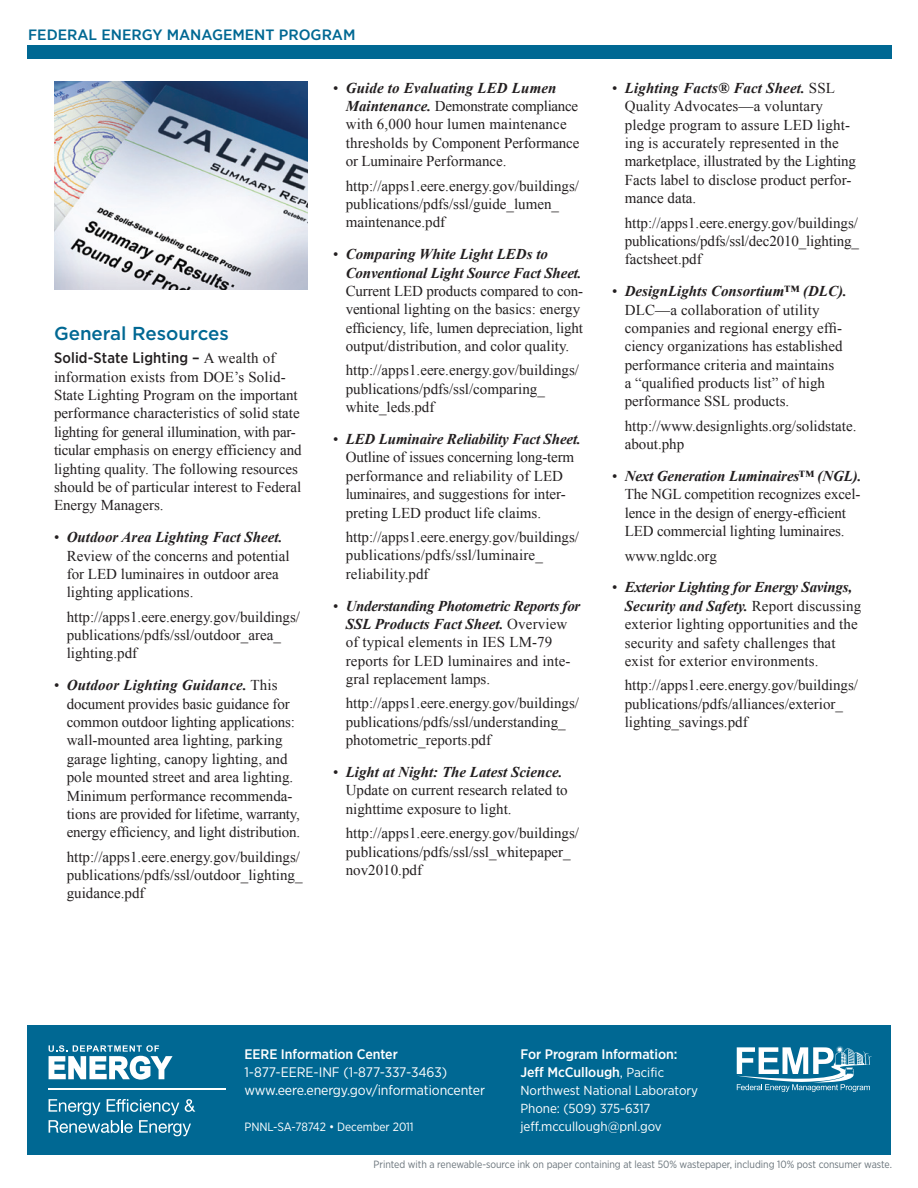
<style>
.page{position:relative;width:918px;height:1188px;background:#fff}
.page>*{position:absolute;margin:0;border:0;box-sizing:border-box;transform-origin:0 0}
.subhead_1{font:500 18.75px "Gotham";color:#006893}
.body_text{font:15px/18.3px "Times New Roman";color:#231f20}
.Bullets_text2_last{font:15px/18.3px "Times New Roman";color:#231f20}
.Bullets_text2{font:15px/18.3px "Times New Roman";color:#231f20}
.t1{font:500 15px "Gotham Narrow";color:#006893;scale:1.1 1}
.H-attribution{font:13.8px "Gotham Narrow";letter-spacing:-.01em;color:#fff}
.H-attribution-2{font:500 13.8px "Gotham Narrow";letter-spacing:-.005em;color:#fff}
.H-attribution-3{font:13.05px/18px "Gotham Narrow";letter-spacing:-.005em;color:#fff}
.H-DOE_date{font:12px "Gotham Narrow";letter-spacing:-.005em;color:#fff}
.H-printed_______ink{font:10.5px "Gotham Narrow";letter-spacing:-.005em;color:#6a747b}
.s1{font-family:"Gotham Narrow";font-weight:500}
.s2{font-weight:700;font-style:italic}
.s3{font-weight:400}
.s4{font-weight:400;font-size:13.05px}
</style>
<div class="page">
<div style="left:27px;top:46px;width:864px;height:13px;background:#006893"></div>
<img style="left:54px;top:82px;width:253px;height:207px">
<div style="left:27px;top:1026px;width:864px;height:129px;background:#006893"></div>
<svg style="left:736px;top:1046px;width:136px;height:46px"></svg>
<svg style="left:49px;top:1045px;width:124px;height:35px"></svg>
<hr style="left:49px;top:1089px;width:177px;height:1px;background:#fff">
<svg style="left:49px;top:1099px;width:146px;height:37px"></svg>
<p class="t1" style="left:28px;top:25px;width:299px">FEDERAL ENERGY MANAGEMENT PROGRAM</p>
<p class="subhead_1" style="left:54px;top:322px;width:176px">General Resources</p>
<p class="body_text" style="left:54px;top:349px;width:249px"><span class="s1">Solid-State Lighting –</span> A wealth of information exists from DOE’s Solid-State Lighting Program on the important performance characteristics of solid state lighting for general illumination, with par&shy;ticular emphasis on energy efficiency and lighting quality. The following resources should be of particular interest to Federal Energy Managers.</p>
<p class="body_text" style="left:67px;top:528px;width:224px;text-indent:-13px">• <span class="s2">Outdoor Area Lighting Fact Sheet.<br></span>Review of the concerns and potential for LED luminaires in outdoor area lighting applications.</p>
<p class="Bullets_text2_last" style="left:67px;top:607px;width:235px">http://apps1.eere.energy.gov/buildings/ publications/pdfs/ssl/outdoor_area_ lighting.pdf</p>
<p class="body_text" style="left:67px;top:676px;width:235px;text-indent:-13px">• <span class="s2">Outdoor Lighting Guidance.</span> This document provides basic guidance for common outdoor lighting applications: wall-mounted area lighting, parking garage lighting, canopy lighting, and pole mounted street and area lighting.<br>Minimum performance recommenda&shy;tions are provided for lifetime, warranty, energy efficiency, and light distribution.</p>
<p class="Bullets_text2_last" style="left:67px;top:847px;width:237px">http://apps1.eere.energy.gov/buildings/ publications/pdfs/ssl/outdoor_lighting_ guidance.pdf</p>
<p class="body_text" style="left:346px;top:78px;width:235px;text-indent:-13px">• <span class="s2">Guide to Evaluating LED Lumen Maintenance.</span> Demonstrate compliance with 6,000 hour lumen maintenance thresholds by Component Performance or Luminaire Performance.</p>
<p class="Bullets_text2_last" style="left:346px;top:176px;width:235px">http://apps1.eere.energy.gov/buildings/ publications/pdfs/ssl/guide_lumen_ maintenance.pdf</p>
<p class="body_text" style="left:346px;top:245px;width:239px;text-indent:-13px">• <span class="s2">Comparing White Light LEDs to Conventional Light Source Fact Sheet.<br></span>Current LED products compared to con&shy;ventional lighting on the basics: energy efficiency, life, lumen depreciation, light output/distribution, and color quality.</p>
<p class="Bullets_text2_last" style="left:346px;top:361px;width:235px">http://apps1.eere.energy.gov/buildings/ publications/pdfs/ssl/comparing_ white_leds.pdf</p>
<p class="body_text" style="left:346px;top:430px;width:237px;text-indent:-13px">• <span class="s2">LED Luminaire Reliability Fact Sheet.<br></span>Outline of issues concerning long-term performance and reliability of LED luminaires, and suggestions for inter&shy;preting LED product life claims.</p>
<p class="Bullets_text2_last" style="left:346px;top:528px;width:235px">http://apps1.eere.energy.gov/buildings/ publications/pdfs/ssl/luminaire_ reliability.pdf</p>
<p class="body_text" style="left:346px;top:596px;width:236px;text-indent:-13px">• <span class="s2">Understanding Photometric Reports for SSL Products Fact Sheet.</span> Overview of typical elements in IES LM-79 reports for LED luminaires and inte&shy;gral replacement lamps.</p>
<p class="Bullets_text2_last" style="left:346px;top:694px;width:235px">http://apps1.eere.energy.gov/buildings/ publications/pdfs/ssl/understanding_ photometric_reports.pdf</p>
<p class="body_text" style="left:346px;top:763px;width:223px;text-indent:-13px">• <span class="s2">Light at Night: The Latest Science.<br></span>Update on current research related to nighttime exposure to light.</p>
<p class="Bullets_text2_last" style="left:346px;top:824px;width:235px">http://apps1.eere.energy.gov/buildings/ publications/pdfs/ssl/ssl_whitepaper_ nov2010.pdf</p>
<p class="body_text" style="left:625px;top:79px;width:233px;text-indent:-13px">• <span class="s2">Lighting Facts® Fact Sheet.</span> SSL Quality Advocates—a voluntary pledge program to assure LED light&shy;ing is accurately represented in the marketplace, illustrated by the Lighting Facts label to disclose product perfor&shy;mance data.</p>
<p class="Bullets_text2_last" style="left:625px;top:213px;width:236px;text-align:justify">http://apps1.eere.energy.gov/buildings/ publications/pdfs/ssl/dec2010_lighting_ factsheet.pdf</p>
<p class="body_text" style="left:625px;top:282px;width:224px;text-indent:-13px">• <span class="s2">DesignLights Consortium™ (DLC).<br></span>DLC—a collaboration of utility companies and regional energy effi&shy;ciency organizations has established performance criteria and maintains<br>a “qualified products list” of high performance SSL products.</p>
<p class="Bullets_text2_last" style="left:625px;top:416px;width:233px">http://www.designlights.org/solidstate. about.php</p>
<p class="body_text" style="left:625px;top:467px;width:238px;text-indent:-13px">• <span class="s2">Next Generation Luminaires™ (NGL).<br></span>The NGL competition recognizes excel&shy;lence in the design of energy-efficient LED commercial lighting luminaires.</p>
<p class="Bullets_text2_last" style="left:625px;top:546px;width:94px">www.ngldc.org</p>
<p class="body_text" style="left:625px;top:578px;width:238px;text-indent:-13px">• <span class="s2">Exterior Lighting for Energy Savings, Security and Safety.</span> Report discussing exterior lighting opportunities and the security and safety challenges that exist for exterior environments.</p>
<p class="Bullets_text2" style="left:625px;top:676px;width:235px">http://apps1.eere.energy.gov/buildings/ publications/pdfs/alliances/exterior_ lighting_savings.pdf</p>
<p class="H-attribution-2" style="left:244px;top:1046px;width:155px">EERE Information Center</p>
<p class="H-attribution" style="left:244px;top:1064px;width:204px">1-877-EERE-INF (1-877-337-3463)</p>
<p class="H-attribution" style="left:244px;top:1082px;width:242px">www.eere.energy.gov/informationcenter</p>
<p class="H-DOE_date" style="left:244px;top:1119px;width:171px">PNNL-SA-78742 • December 2011</p>
<p class="H-attribution-2" style="left:520px;top:1046px;width:158px">For Program Information:</p>
<p class="H-attribution-2" style="left:520px;top:1064px;width:145px">Jeff McCullough<span class="s3">,</span> <span class="s4">Pacific</span></p>
<p class="H-attribution-3" style="left:520px;top:1081px;width:179px">Northwest National Laboratory<br>Phone: (509) 375-6317 jeff.mccullough@pnl.gov</p>
<p class="H-printed_______ink" style="left:374px;top:1158px;width:520px">Printed with a renewable-source ink on paper containing at least 50% wastepaper, including 10% post consumer waste.</p>
</div>
